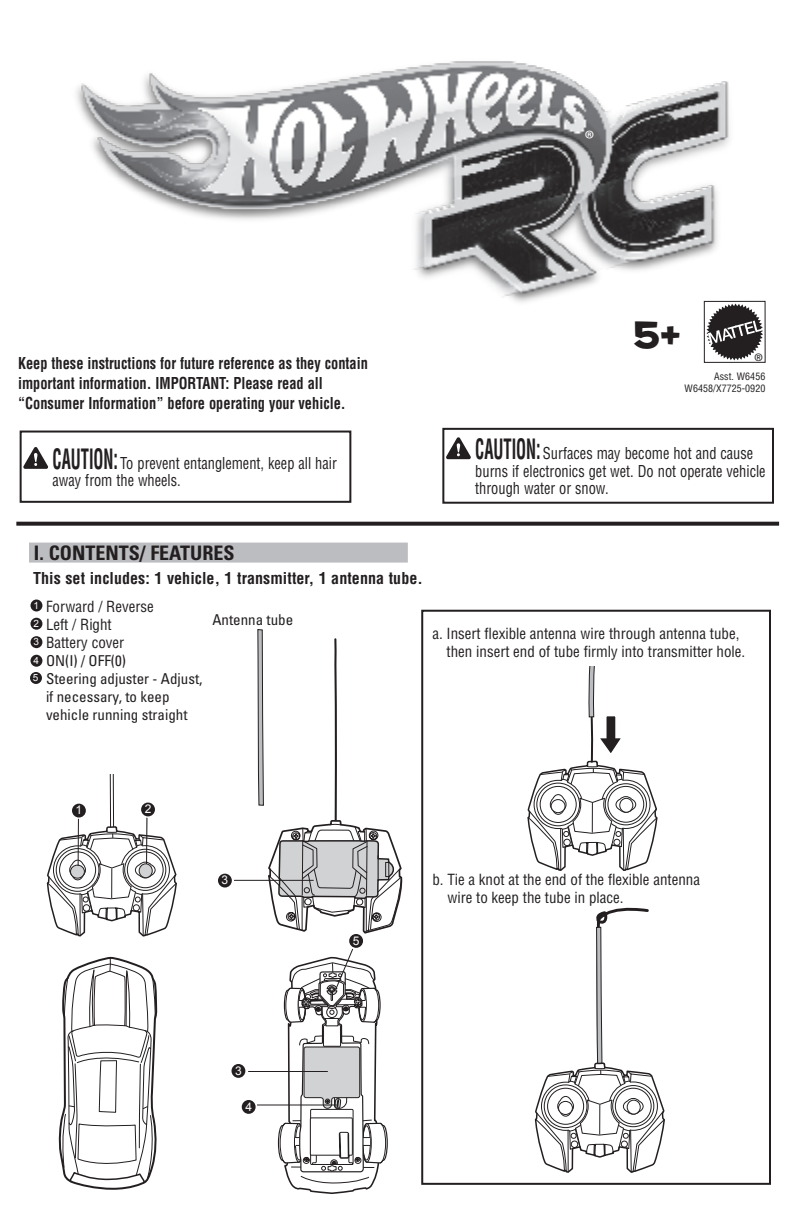
<style>
.page{position:relative;width:792px;height:1224px;background:#fff}
.page>*{position:absolute;margin:0;border:0;box-sizing:border-box;transform-origin:0 0}
.t1{font:36px "Housearama Kingpin";color:#231f20}
.t2{font:24px "Myriad Pro";color:#fff}
.Features{font:700 condensed 20px "Univers LT Std";color:#231f20}
.BODY_COPY{font:condensed 16px/17.6px "Helvetica LT Std";color:#231f20;scale:.9 1}
.Bold_Type{font:700 condensed 16px/20px "Helvetica LT Std";color:#231f20;scale:.9 1}
.BODY_COPY-2{font:700 condensed 16px "Helvetica LT Std";letter-spacing:.005em;color:#231f20}
.t3{font:condensed 15px/18px "Helvetica LT Std";color:#231f20}
.t4{font:condensed 15px/18px "Univers LT Std";color:#231f20}
.t5{font:12px "Arial";color:#fff}
.t6{font:500 10.4px "Helvetica Neue LT Std";color:#231f20}
.BODY_COPY-3{font:condensed 10px "Helvetica LT Std";letter-spacing:.005em;color:#231f20}
.t7{font:10px "Arial";color:#fff}
.s1{font-weight:700;font-size:27.4px}
</style>
<div class="page">
<svg style="left:446px;top:437px;width:25px;height:22px"></svg>
<div style="left:442px;top:428px;width:332px;height:76px;border:2px solid #231f20"></div>
<svg style="left:16px;top:522px;width:763px;height:4px;background:#343031"></svg>
<svg style="left:23px;top:447px;width:25px;height:22px"></svg>
<div style="left:20px;top:431px;width:331px;height:72px;border:2px solid #231f20"></div>
<div style="left:29px;top:543px;width:379px;height:20px;background:#bcbdc0"></div>
<div style="left:31px;top:600px;width:11px;height:12px;background:#231f20;border-radius:50%"></div>
<div style="left:31px;top:618px;width:11px;height:12px;background:#231f20;border-radius:50%"></div>
<div style="left:31px;top:636px;width:11px;height:12px;background:#231f20;border-radius:50%"></div>
<div style="left:31px;top:655px;width:11px;height:12px;background:#231f20;border-radius:50%"></div>
<div style="left:421px;top:610px;width:350px;height:575px;border:2px solid #231f20"></div>
<div style="left:219px;top:875px;width:12px;height:12px;background:#231f20;border-radius:50%"></div>
<div style="left:218px;top:874px;width:14px;height:14px;border:2px solid #231f20;border-radius:50%"></div>
<img style="left:76px;top:61px;width:690px;height:274px">
<svg style="left:257px;top:629px;width:146px;height:309px"></svg>
<svg style="left:527px;top:666px;width:131px;height:205px"></svg>
<div style="left:704px;top:301px;width:61px;height:61px;background:#fff"></div>
<div style="left:704px;top:301px;width:61px;height:62px;border:1px solid #231f20"></div>
<svg style="left:706px;top:304px;width:57px;height:56px"></svg>
<hr style="left:234px;top:880px;width:80px;height:1px;background:#231f20">
<svg style="left:47px;top:774px;width:130px;height:163px"></svg>
<hr style="left:146px;top:818px;width:1px;height:46px;background:#231f20">
<div style="left:142px;top:804px;width:12px;height:11px;background:#231f20;border-radius:50%"></div>
<div style="left:141px;top:803px;width:14px;height:13px;border:2px solid #231f20;border-radius:50%"></div>
<div style="left:73px;top:805px;width:12px;height:12px;background:#231f20;border-radius:50%"></div>
<div style="left:72px;top:804px;width:14px;height:14px;border:2px solid #231f20;border-radius:50%"></div>
<svg style="left:277px;top:948px;width:111px;height:246px"></svg>
<div style="left:350px;top:935px;width:12px;height:12px;background:#231f20;border-radius:50%"></div>
<div style="left:349px;top:934px;width:14px;height:14px;border:2px solid #231f20;border-radius:50%"></div>
<div style="left:30px;top:672px;width:12px;height:12px;background:#231f20;border-radius:50%"></div>
<svg style="left:535px;top:907px;width:130px;height:266px"></svg>
<svg style="left:58px;top:956px;width:100px;height:234px"></svg>
<hr style="left:248px;top:1071px;width:80px;height:1px;background:#231f20">
<hr style="left:257px;top:1104px;width:80px;height:2px;background:#231f20">
<div style="left:233px;top:1065px;width:11px;height:12px;background:#231f20;border-radius:50%"></div>
<div style="left:232px;top:1064px;width:13px;height:14px;border:2px solid #231f20;border-radius:50%"></div>
<div style="left:243px;top:1101px;width:12px;height:12px;background:#231f20;border-radius:50%"></div>
<div style="left:242px;top:1100px;width:14px;height:14px;border:2px solid #231f20;border-radius:50%"></div>
<p class="t2" style="left:585px;top:126px;width:12px">®</p>
<p class="Bold_Type" style="left:18px;top:353px;width:390px">Keep these instructions for future reference as they contain important information. IMPORTANT: Please read all “Consumer Information” before operating your vehicle.</p>
<p class="BODY_COPY" style="left:53px;top:454px;width:317px"><span class="s1">CAUTION:</span> To prevent entanglement, keep all hair away from the wheels.</p>
<p class="t1" style="left:633px;top:311px;width:49px">5+</p>
<p class="t6" style="left:754px;top:351px;width:10px">®</p>
<p class="BODY_COPY-3" style="left:714px;top:370px;width:53px">Asst. W6456</p>
<p class="BODY_COPY-3" style="left:685px;top:382px;width:82px">W6458/X7725-0920</p>
<p class="BODY_COPY" style="left:475px;top:444px;width:324px"><span class="s1">CAUTION:</span> Surfaces may become hot and cause burns if electronics get wet. Do not operate vehicle through water or snow.</p>
<p class="Features" style="left:34px;top:540px;width:202px">I. CONTENTS/ FEATURES</p>
<p class="t3" style="left:46px;top:597px;width:109px">Forward / Reverse</p>
<p class="t3" style="left:46px;top:615px;width:67px">Left / Right</p>
<p class="t3" style="left:46px;top:633px;width:80px">Battery cover</p>
<p class="t4" style="left:46px;top:651px;width:81px">ON(I) / OFF(0)</p>
<p class="t4" style="left:46px;top:669px;width:158px">Steering adjuster - Adjust, if necessary, to keep vehicle running straight</p>
<p class="BODY_COPY-2" style="left:33px;top:568px;width:391px">This set includes: 1 vehicle, 1 transmitter, 1 antenna tube.</p>
<p class="t7" style="left:33px;top:599px;width:7px">1</p>
<p class="t7" style="left:33px;top:617px;width:7px">2</p>
<p class="t7" style="left:33px;top:635px;width:7px">3</p>
<p class="t7" style="left:33px;top:654px;width:7px">4</p>
<p class="t4" style="left:212px;top:611px;width:82px">Antenna tube</p>
<p class="t7" style="left:33px;top:671px;width:7px">5</p>
<p class="t3" style="left:447px;top:624px;width:300px;text-indent:-14px">a. Insert flexible antenna wire through antenna tube, then insert end of tube firmly into transmitter hole.</p>
<p class="t5" style="left:76px;top:802px;width:8px">1</p>
<p class="t5" style="left:145px;top:801px;width:8px">2</p>
<p class="t5" style="left:222px;top:872px;width:8px">3</p>
<p class="t5" style="left:353px;top:933px;width:8px">5</p>
<p class="t3" style="left:447px;top:870px;width:254px;text-indent:-15px">b. Tie a knot at the end of the flexible antenna wire to keep the tube in place.</p>
<p class="t5" style="left:235px;top:1063px;width:8px">3</p>
<p class="t5" style="left:245px;top:1099px;width:8px">4</p>
</div>
